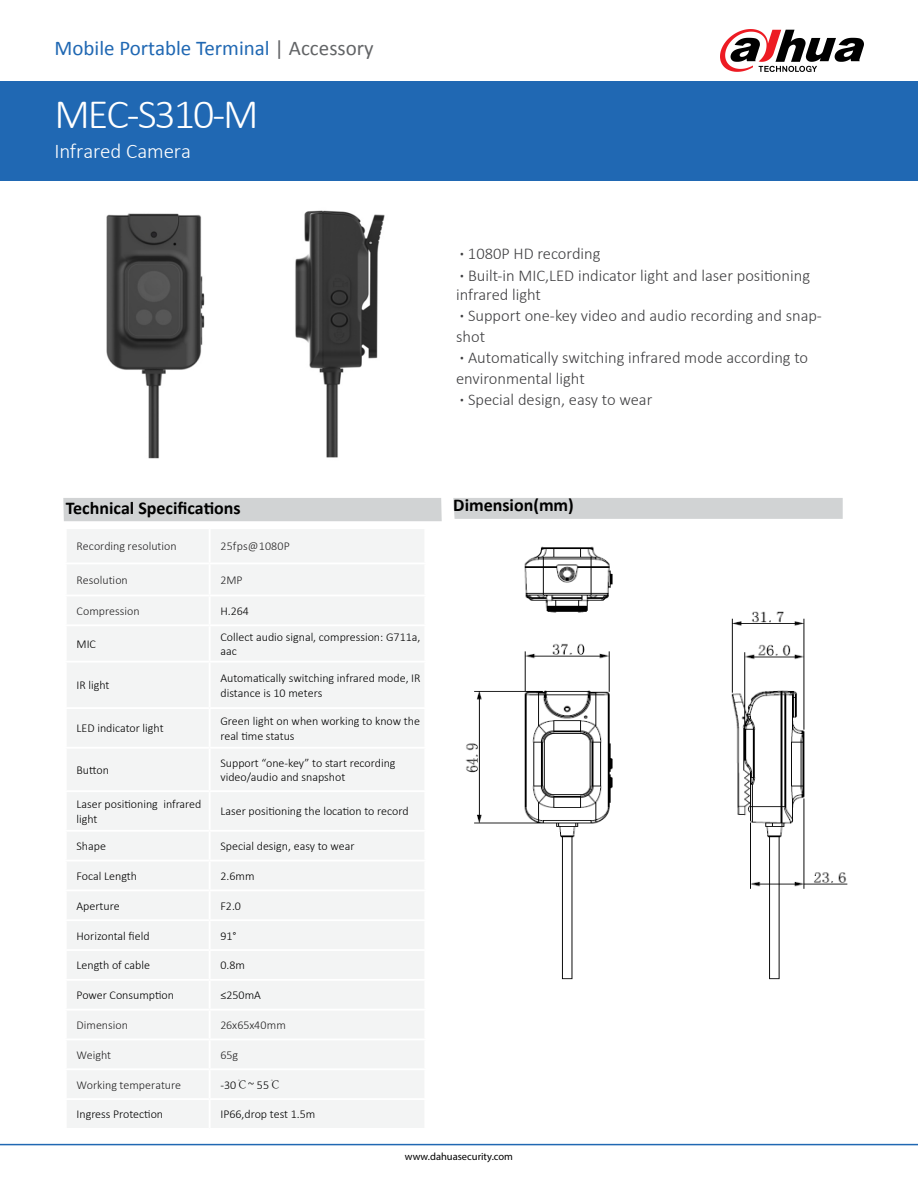
<style>
.page{position:relative;width:918px;height:1188px;background:#fff}
.page>*{position:absolute;margin:0;border:0;box-sizing:border-box;transform-origin:0 0}
.t1{font:300 42px "Calibri";letter-spacing:-.05em;color:#fff}
.t2{font:21px "Calibri";color:#2068b3}
.t3{font:300 21px "Calibri";letter-spacing:-.01em;color:#fff}
.t4{font:700 18px "Calibri";color:#000}
.t5{font:300 16.5px/20.9px "Calibri";color:#404042}
.t6{font:300 12px/14.4px "Calibri";color:#000}
.t7{font:300 12px "Calibri";color:#242324}
.t8{font:10.5px "Myriad Pro";color:#000}
.s1{color:#626466}
.s2{font-weight:700}
.s3{font-family:"Adobe Song Std"}
</style>
<div class="page">
<div style="left:0;top:81px;width:918px;height:100px;background:#2068b3"></div>
<div style="left:453px;top:498px;width:390px;height:21px;background:#d1d3d4"></div>
<hr style="left:0;top:1144px;width:918px;height:1px;background:#2068b3">
<svg style="left:720px;top:29px;width:144px;height:43px"></svg>
<div style="left:63px;top:498px;width:379px;height:23px;background:#d1d3d4"></div>
<div style="left:67px;top:529px;width:141px;height:479px;background:#f3f4f4"></div>
<div style="left:211px;top:529px;width:213px;height:479px;background:#f3f4f4"></div>
<div style="left:67px;top:1011px;width:357px;height:117px;background:#f3f4f4"></div>
<hr style="left:65px;top:563px;width:145px;height:1px;background:#fff">
<hr style="left:210px;top:563px;width:216px;height:1px;background:#fff">
<hr style="left:65px;top:595px;width:145px;height:1px;background:#fff">
<hr style="left:210px;top:595px;width:216px;height:1px;background:#fff">
<hr style="left:65px;top:624px;width:145px;height:2px;background:#fff">
<hr style="left:210px;top:624px;width:216px;height:2px;background:#fff">
<hr style="left:65px;top:661px;width:145px;height:2px;background:#fff">
<hr style="left:210px;top:661px;width:216px;height:2px;background:#fff">
<hr style="left:65px;top:707px;width:145px;height:2px;background:#fff">
<hr style="left:210px;top:707px;width:216px;height:2px;background:#fff">
<hr style="left:65px;top:747px;width:145px;height:2px;background:#fff">
<hr style="left:210px;top:747px;width:216px;height:2px;background:#fff">
<hr style="left:65px;top:790px;width:145px;height:2px;background:#fff">
<hr style="left:210px;top:790px;width:216px;height:2px;background:#fff">
<hr style="left:65px;top:830px;width:145px;height:2px;background:#fff">
<hr style="left:210px;top:830px;width:216px;height:2px;background:#fff">
<hr style="left:65px;top:860px;width:145px;height:2px;background:#fff">
<hr style="left:210px;top:860px;width:216px;height:2px;background:#fff">
<hr style="left:65px;top:889px;width:145px;height:2px;background:#fff">
<hr style="left:210px;top:889px;width:216px;height:2px;background:#fff">
<hr style="left:65px;top:919px;width:145px;height:2px;background:#fff">
<hr style="left:210px;top:919px;width:216px;height:2px;background:#fff">
<hr style="left:65px;top:949px;width:145px;height:2px;background:#fff">
<hr style="left:210px;top:949px;width:216px;height:2px;background:#fff">
<hr style="left:65px;top:979px;width:145px;height:2px;background:#fff">
<hr style="left:210px;top:979px;width:216px;height:2px;background:#fff">
<hr style="left:209px;top:1011px;width:2px;height:28px;background:#fff">
<hr style="left:65px;top:1039px;width:145px;height:1px;background:#fff">
<hr style="left:210px;top:1039px;width:216px;height:1px;background:#fff">
<hr style="left:209px;top:1040px;width:2px;height:28px;background:#fff">
<hr style="left:65px;top:1068px;width:145px;height:2px;background:#fff">
<hr style="left:210px;top:1068px;width:216px;height:2px;background:#fff">
<hr style="left:209px;top:1070px;width:2px;height:28px;background:#fff">
<hr style="left:65px;top:1098px;width:145px;height:2px;background:#fff">
<hr style="left:210px;top:1098px;width:216px;height:2px;background:#fff">
<hr style="left:209px;top:1100px;width:2px;height:28px;background:#fff">
<img style="left:106px;top:213px;width:99px;height:246px">
<img style="left:295px;top:210px;width:90px;height:248px">
<img style="left:465px;top:546px;width:383px;height:434px">
<h2 class="t2" style="left:55px;top:35px;width:321px">Mobile Portable Terminal <span class="s1">| Accessory</span></h2>
<h1 class="t1" style="left:55px;top:88px;width:206px">MEC-S310-M</h1>
<h2 class="t3" style="left:55px;top:138px;width:138px">Infrared Camera</h2>
<p class="t5" style="left:456px;top:243px;width:367px"><span class="s2">·</span> 1080P HD recording<br><span class="s2">·</span> Built-in MIC,LED indicator light and laser positioning infrared light<br><span class="s2">·</span> Support one-key video and audio recording and snap&shy;shot<br><span class="s2">·</span> Automatically switching infrared mode according to environmental light<br><span class="s2">·</span> Special design, easy to wear</p>
<h3 class="t4" style="left:66px;top:496px;width:176px">Technical Specifications</h3>
<h3 class="t4" style="left:453px;top:494px;width:122px">Dimension(mm)</h3>
<p class="t7" style="left:77px;top:539px;width:102px">Recording resolution</p>
<p class="t7" style="left:220px;top:539px;width:71px">25fps@1080P</p>
<p class="t7" style="left:77px;top:573px;width:53px">Resolution</p>
<p class="t7" style="left:220px;top:573px;width:24px">2MP</p>
<p class="t7" style="left:77px;top:603px;width:65px">Compression</p>
<p class="t6" style="left:220px;top:604px;width:30px">H.264</p>
<p class="t6" style="left:77px;top:637px;width:21px">MIC</p>
<p class="t6" style="left:220px;top:629px;width:202px">Collect audio signal, compression: G711a, aac</p>
<p class="t6" style="left:77px;top:678px;width:35px">IR light</p>
<p class="t6" style="left:220px;top:671px;width:202px">Automatically switching infrared mode, IR distance is 10 meters</p>
<p class="t6" style="left:77px;top:721px;width:89px">LED indicator light</p>
<p class="t6" style="left:220px;top:714px;width:201px">Green light on when working to know the real time status</p>
<p class="t6" style="left:77px;top:763px;width:34px">Button</p>
<p class="t6" style="left:220px;top:755px;width:177px">Support “one-key” to start recording video/audio and snapshot</p>
<p class="t6" style="left:77px;top:797px;width:126px">Laser positioning infrared light</p>
<p class="t6" style="left:220px;top:804px;width:190px">Laser positioning the location to record</p>
<p class="t6" style="left:77px;top:839px;width:31px">Shape</p>
<p class="t6" style="left:220px;top:839px;width:136px">Special design, easy to wear</p>
<p class="t6" style="left:77px;top:869px;width:62px">Focal Length</p>
<p class="t6" style="left:220px;top:869px;width:36px">2.6mm</p>
<p class="t6" style="left:77px;top:898px;width:45px">Aperture</p>
<p class="t6" style="left:220px;top:898px;width:22px">F2.0</p>
<p class="t6" style="left:77px;top:928px;width:75px">Horizontal field</p>
<p class="t6" style="left:220px;top:928px;width:18px">91°</p>
<p class="t6" style="left:77px;top:958px;width:75px">Length of cable</p>
<p class="t6" style="left:220px;top:958px;width:26px">0.8m</p>
<p class="t6" style="left:77px;top:988px;width:99px">Power Consumption</p>
<p class="t6" style="left:220px;top:988px;width:42px">≤250mA</p>
<p class="t7" style="left:77px;top:1018px;width:53px">Dimension</p>
<p class="t7" style="left:220px;top:1018px;width:67px">26x65x40mm</p>
<p class="t7" style="left:77px;top:1047px;width:36px">Weight</p>
<p class="t7" style="left:220px;top:1047px;width:19px">65g</p>
<p class="t7" style="left:77px;top:1077px;width:106px">Working temperature</p>
<p class="t6" style="left:220px;top:1077px;width:62px">-30<span class="s3">℃</span>~ 55<span class="s3">℃</span></p>
<p class="t6" style="left:77px;top:1107px;width:88px">Ingress Protection</p>
<p class="t6" style="left:220px;top:1107px;width:96px">IP66,drop test 1.5m</p>
<p class="t8" style="left:405px;top:1150px;width:110px">www.dahuasecurity.com</p>
</div>
